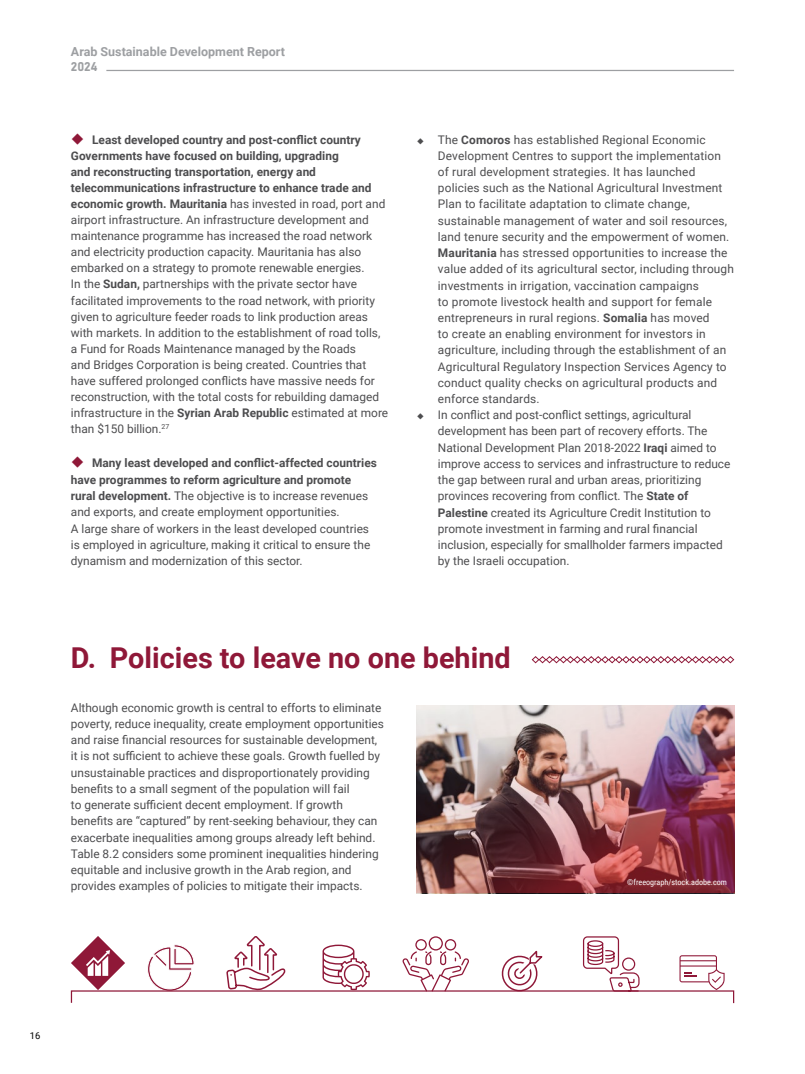
<style>
.page{position:relative;width:805px;height:1074px;background:#fff}
.page>*{position:absolute;margin:0;border:0;box-sizing:border-box;transform-origin:0 0}
.t1{font:700 28.75px "Roboto";color:#8f1838}
.t2{font:700 12.5px "Roboto";color:#9d9fa2}
.t3{font:12.5px "Bahnschrift";color:#9d9fa2}
.t4{font:11.88px/16.2px "Roboto";color:#4d4d4f}
.t5{font:9.38px "Roboto";color:#000}
.t6{font:8.12px "Roboto Condensed";color:#fff}
.s1{font-weight:700}
</style>
<div class="page">
<hr style="left:106px;top:70px;width:627px;height:1px;background:#9d9fa2">
<svg style="left:501px;top:950px;width:42px;height:40px"></svg>
<svg style="left:147px;top:944px;width:47px;height:46px"></svg>
<svg style="left:531px;top:656px;width:203px;height:7px"></svg>
<img style="left:416px;top:705px;width:318px;height:188px">
<svg style="left:71px;top:936px;width:54px;height:54px"></svg>
<svg style="left:322px;top:944px;width:48px;height:46px"></svg>
<svg style="left:402px;top:936px;width:67px;height:55px"></svg>
<svg style="left:582px;top:936px;width:58px;height:56px"></svg>
<svg style="left:225px;top:936px;width:62px;height:55px"></svg>
<svg style="left:679px;top:955px;width:45px;height:35px"></svg>
<p class="t2" style="left:71px;top:43px;width:215px">Arab Sustainable Development Report</p>
<p class="t3" style="left:71px;top:59px;width:28px">2024</p>
<p class="t4" style="left:71px;top:131px;width:318px;text-indent:21px"><span class="s1">Least developed country and post-conflict country Governments have focused on building, upgrading<br>and reconstructing transportation, energy and telecommunications infrastructure to enhance trade and economic growth. Mauritania</span> has invested in road, port and airport infrastructure. An infrastructure development and maintenance programme has increased the road network and electricity production capacity. Mauritania has also embarked on a strategy to promote renewable energies.<br>In the <span class="s1">Sudan,</span> partnerships with the private sector have facilitated improvements to the road network, with priority given to agriculture feeder roads to link production areas with markets. In addition to the establishment of road tolls, a Fund for Roads Maintenance managed by the Roads<br>and Bridges Corporation is being created. Countries that have suffered prolonged conflicts have massive needs for reconstruction, with the total costs for rebuilding damaged infrastructure in the <span class="s1">Syrian Arab Republic</span> estimated at more than $150 billion.<sup>27</sup></p>
<p class="t4" style="left:71px;top:454px;width:307px;text-indent:21px"><span class="s1">Many least developed and conflict-affected countries have programmes to reform agriculture and promote rural development.</span> The objective is to increase revenues and exports, and create employment opportunities.<br>A large share of workers in the least developed countries is employed in agriculture, making it critical to ensure the dynamism and modernization of this sector.</p>
<p class="t4" style="left:438px;top:131px;width:297px">The <span class="s1">Comoros</span> has established Regional Economic Development Centres to support the implementation of rural development strategies. It has launched policies such as the National Agricultural Investment Plan to facilitate adaptation to climate change, sustainable management of water and soil resources, land tenure security and the empowerment of women.<br><span class="s1">Mauritania</span> has stressed opportunities to increase the value added of its agricultural sector, including through investments in irrigation, vaccination campaigns<br>to promote livestock health and support for female entrepreneurs in rural regions. <span class="s1">Somalia</span> has moved<br>to create an enabling environment for investors in agriculture, including through the establishment of an Agricultural Regulatory Inspection Services Agency to conduct quality checks on agricultural products and enforce standards.<br>In conflict and post-conflict settings, agricultural development has been part of recovery efforts. The National Development Plan 2018-2022 <span class="s1">Iraqi</span> aimed to improve access to services and infrastructure to reduce the gap between rural and urban areas, prioritizing provinces recovering from conflict. The <span class="s1">State of Palestine</span> created its Agriculture Credit Institution to promote investment in farming and rural financial inclusion, especially for smallholder farmers impacted by the Israeli occupation.</p>
<h1 class="t1" style="left:71px;top:638px;width:441px">D. Policies to leave no one behind</h1>
<p class="t4" style="left:71px;top:699px;width:314px">Although economic growth is central to efforts to eliminate poverty, reduce inequality, create employment opportunities and raise financial resources for sustainable development, it is not sufficient to achieve these goals. Growth fuelled by unsustainable practices and disproportionately providing benefits to a small segment of the population will fail<br>to generate sufficient decent employment. If growth benefits are “captured” by rent-seeking behaviour, they can exacerbate inequalities among groups already left behind.<br>Table 8.2 considers some prominent inequalities hindering equitable and inclusive growth in the Arab region, and provides examples of policies to mitigate their impacts.</p>
<p class="t6" style="left:627px;top:876px;width:101px">©freeograph/stock.adobe.com</p>
<p class="t5" style="left:30px;top:1028px;width:12px">16</p>
</div>
